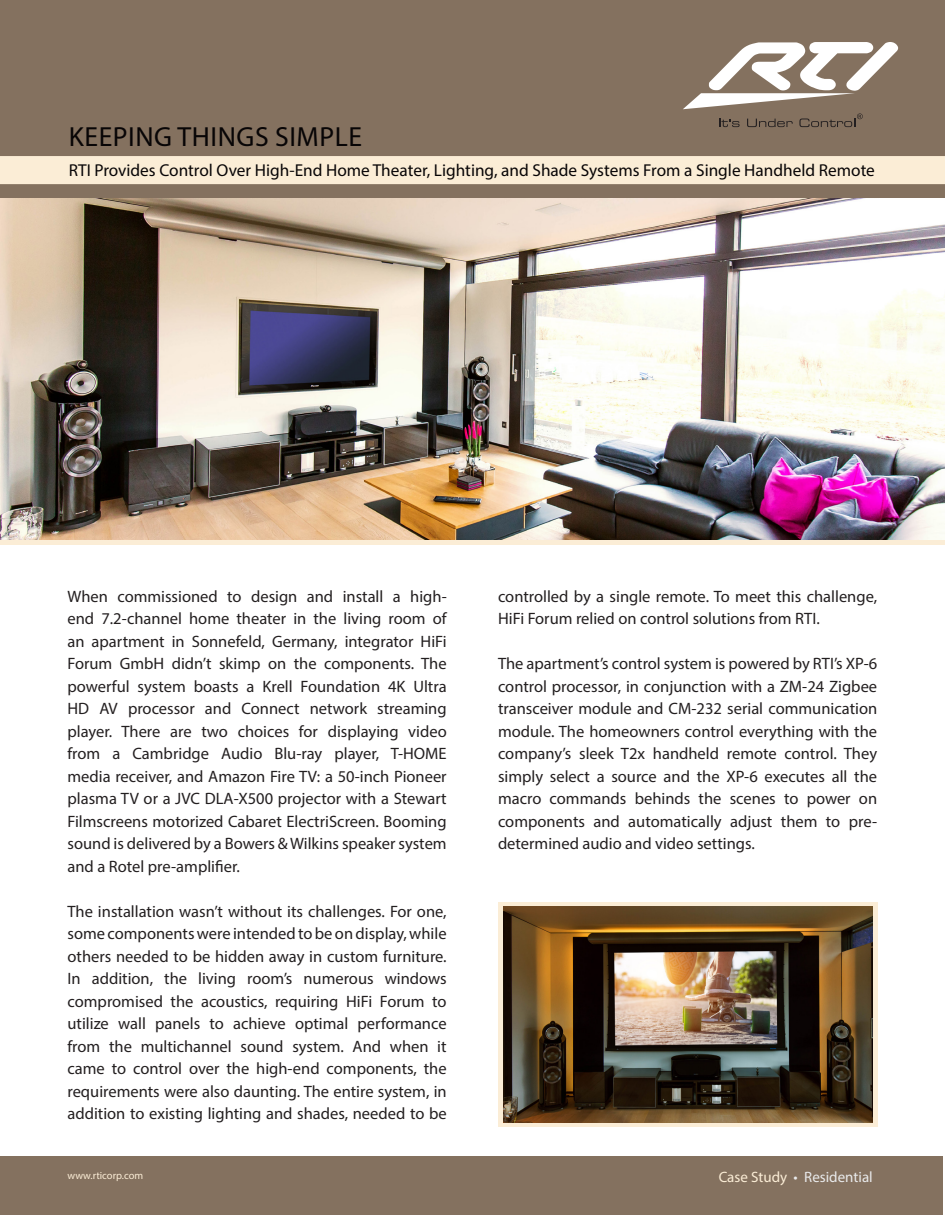
<style>
.page{position:relative;width:945px;height:1215px;background:#fff}
.page>*{position:absolute;margin:0;border:0;box-sizing:border-box;transform-origin:0 0}
.t1{font:27.75px "Myriad Pro";letter-spacing:.02em;color:#080506}
.t2{font:17.25px "Myriad Pro";color:#080506}
.t3{font:16.5px/22.5px "Myriad Pro";color:#231f20;text-align:justify}
.t4{font:15px "Myriad Pro";color:#e9eaeb}
.t5{font:10.5px "Myriad Pro";color:#fbedd6}
.s1{color:#fbedd6}
</style>
<div class="page">
<div style="left:0;top:1156px;width:942px;height:59px;background:#84715f"></div>
<div style="left:0;top:0;width:945px;height:198px;background:#84715f"></div>
<div style="left:0;top:156px;width:945px;height:28px;background:#fbedd6"></div>
<svg style="left:498px;top:902px;width:380px;height:225px;background:#e2d3bc"></svg>
<svg style="left:683px;top:42px;width:215px;height:85px"></svg>
<img style="left:0;top:198px;width:945px;height:342px">
<img style="left:504px;top:907px;width:368px;height:216px">
<p class="t1" style="left:69px;top:120px;width:295px">KEEPING THINGS SIMPLE</p>
<p class="t2" style="left:69px;top:160px;width:808px">RTI Provides Control Over High-End Home Theater, Lighting, and Shade Systems From a Single Handheld Remote</p>
<p class="t3" style="left:68px;top:584px;width:381px">When commissioned to design and install a high&shy;end 7.2-channel home theater in the living room of an apartment in Sonnefeld, Germany, integrator HiFi Forum GmbH didn’t skimp on the components. The powerful system boasts a Krell Foundation 4K Ultra HD AV processor and Connect network streaming player. There are two choices for displaying video from a Cambridge Audio Blu-ray player, T-HOME media receiver, and Amazon Fire TV: a 50-inch Pioneer plasma TV or a JVC DLA-X500 projector with a Stewart Filmscreens motorized Cabaret ElectriScreen. Booming sound is delivered by a Bowers &amp; Wilkins speaker system and a Rotel pre-amplifier.</p>
<p class="t3" style="left:68px;top:899px;width:381px">The installation wasn’t without its challenges. For one, some components were intended to be on display, while others needed to be hidden away in custom furniture.<br>In addition, the living room’s numerous windows compromised the acoustics, requiring HiFi Forum to utilize wall panels to achieve optimal performance from the multichannel sound system. And when it came to control over the high-end components, the requirements were also daunting. The entire system, in addition to existing lighting and shades, needed to be</p>
<p class="t3" style="left:498px;top:584px;width:381px">controlled by a single remote. To meet this challenge,<br>HiFi Forum relied on control solutions from RTI.</p>
<p class="t3" style="left:498px;top:652px;width:381px">The apartment’s control system is powered by RTI’s XP-6 control processor, in conjunction with a ZM-24 Zigbee transceiver module and CM-232 serial communication module. The homeowners control everything with the company’s sleek T2x handheld remote control. They simply select a source and the XP-6 executes all the macro commands behinds the scenes to power on components and automatically adjust them to pre&shy;determined audio and video settings.</p>
<p class="t5" style="left:68px;top:1169px;width:77px">www.rticorp.com</p>
<p class="t4" style="left:719px;top:1168px;width:156px"><span class="s1">Case Study</span> • Residential</p>
</div>
